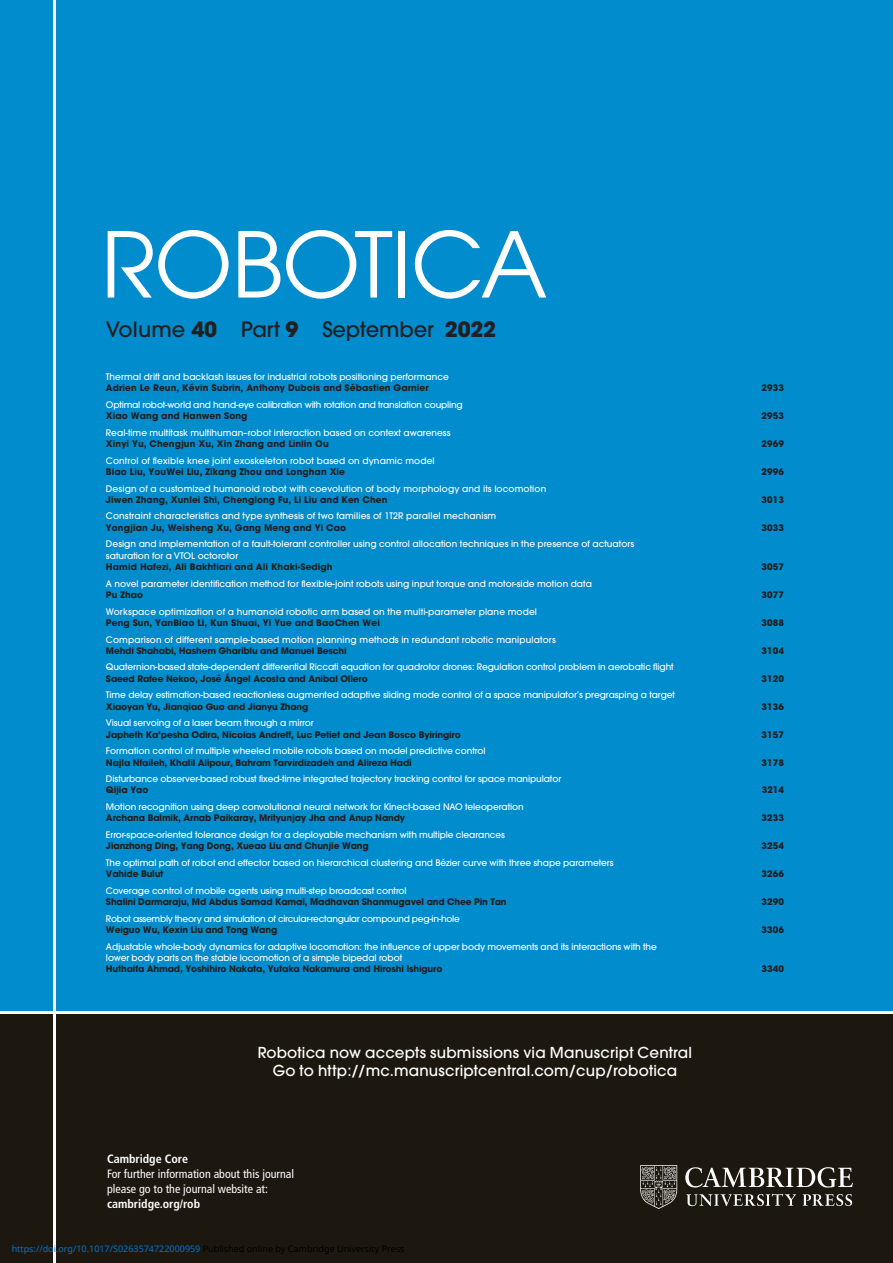
<style>
.page{position:relative;width:893px;height:1263px;background:#fff}
.page>*{position:absolute;margin:0;border:0;box-sizing:border-box;transform-origin:0 0}
.t1{font:90px "Avant Garde";letter-spacing:-.015em;color:#fff}
.t2{font:500 21px "Avant Garde";letter-spacing:-.01em;color:#231f20}
.t3{font:500 15px/18px "Avant Garde";letter-spacing:.01em;color:#fff;text-align:center}
.t4{font:condensed 12px/15px "Frutiger";color:#fff}
.t5{font:700 condensed 12px "Frutiger";color:#fff}
.t6{font:500 9px/11.4px "Avant Garde";letter-spacing:-.01em;color:#fff}
.t7{font:700 9px "Avant Garde";letter-spacing:-.015em;color:#231f20}
.t8{font:500 9px "Avant Garde";letter-spacing:.01em;color:#fff}
.t9{font:700 9px "Avant Garde";letter-spacing:.01em;color:#231f20}
.t10{font:9px "Noto Sans";color:#0172cf}
.t11{font:500 9px "Avant Garde";letter-spacing:-.03em;color:#fff}
.s1{font-weight:700}
.s2{color:#000}
</style>
<div class="page">
<div style="left:0;top:988px;width:893px;height:275px;background:#1d180f"></div>
<div style="left:0;top:0;width:893px;height:1014px;background:#008ccd"></div>
<hr style="left:0;top:1011px;width:893px;height:3px;background:#fff">
<hr style="left:54px;top:0;width:2px;height:1263px;background:#fff">
<img style="left:641px;top:1166px;width:212px;height:43px">
<h1 class="t1" style="left:101px;top:208px;width:448px">ROBOTICA</h1>
<h2 class="t2" style="left:106px;top:317px;width:392px">Volume <span class="s1">40</span> Part <span class="s1">9</span> September <span class="s1">2022</span></h2>
<p class="t6" style="left:106px;top:371px;width:344px">Thermal drift and backlash issues for industrial robots positioning performance</p>
<p class="t9" style="left:106px;top:382px;width:324px">Adrien Le Reun, Kévin Subrin, Anthony Dubois and Sébastien Garnier</p>
<p class="t7" style="left:761px;top:382px;width:24px">2933</p>
<p class="t6" style="left:106px;top:399px;width:358px">Optimal robot-world and hand-eye calibration with rotation and translation coupling</p>
<p class="t9" style="left:106px;top:410px;width:143px">Xiao Wang and Hanwen Song</p>
<p class="t7" style="left:761px;top:410px;width:24px">2953</p>
<p class="t6" style="left:106px;top:427px;width:346px">Real-time multitask multihuman–robot interaction based on context awareness</p>
<p class="t9" style="left:106px;top:438px;width:224px">Xinyi Yu, Chengjun Xu, Xin Zhang and Linlin Ou</p>
<p class="t7" style="left:761px;top:438px;width:24px">2969</p>
<p class="t8" style="left:106px;top:455px;width:330px">Control of flexible knee joint exoskeleton robot based on dynamic model</p>
<p class="t9" style="left:106px;top:466px;width:241px">Biao Liu, YouWei Liu, Zikang Zhou and Longhan Xie</p>
<p class="t7" style="left:761px;top:466px;width:24px">2996</p>
<p class="t8" style="left:106px;top:483px;width:442px">Design of a customized humanoid robot with coevolution of body morphology and its locomotion</p>
<p class="t9" style="left:106px;top:494px;width:283px">Jiwen Zhang, Xunlei Shi, Chenglong Fu, Li Liu and Ken Chen</p>
<p class="t7" style="left:761px;top:494px;width:24px">3013</p>
<p class="t8" style="left:106px;top:511px;width:392px">Constraint characteristics and type synthesis of two families of 1T2R parallel mechanism</p>
<p class="t9" style="left:106px;top:522px;width:242px">Yongjian Ju, Weisheng Xu, Gang Meng and Yi Cao</p>
<p class="t7" style="left:761px;top:522px;width:24px">3033</p>
<p class="t6" style="left:106px;top:538px;width:530px">Design and implementation of a fault-tolerant controller using control allocation techniques in the presence of actuators saturation for a VTOL octorotor</p>
<p class="t9" style="left:106px;top:561px;width:228px">Hamid Hafezi, Ali Bakhtiari and Ali Khaki-Sedigh</p>
<p class="t7" style="left:761px;top:561px;width:24px">3057</p>
<p class="t6" style="left:106px;top:578px;width:487px">A novel parameter identification method for flexible-joint robots using input torque and motor-side motion data</p>
<p class="t7" style="left:106px;top:589px;width:39px">Pu Zhao</p>
<p class="t7" style="left:761px;top:589px;width:24px">3077</p>
<p class="t8" style="left:106px;top:606px;width:433px">Workspace optimization of a humanoid robotic arm based on the multi-parameter plane model</p>
<p class="t9" style="left:106px;top:617px;width:276px">Peng Sun, YanBiao Li, Kun Shuai, Yi Yue and BaoChen Wei</p>
<p class="t7" style="left:761px;top:617px;width:24px">3088</p>
<p class="t8" style="left:106px;top:634px;width:451px">Comparison of different sample-based motion planning methods in redundant robotic manipulators</p>
<p class="t7" style="left:106px;top:645px;width:242px">Mehdi Shahabi, Hashem Ghariblu and Manuel Beschi</p>
<p class="t7" style="left:761px;top:645px;width:24px">3104</p>
<p class="t6" style="left:106px;top:661px;width:569px">Quaternion-based state-dependent differential Riccati equation for quadrotor drones: Regulation control problem in aerobatic flight</p>
<p class="t7" style="left:106px;top:673px;width:263px">Saeed Rafee Nekoo, José Ángel Acosta and Anibal Ollero</p>
<p class="t7" style="left:761px;top:673px;width:24px">3120</p>
<p class="t6" style="left:106px;top:689px;width:571px">Time delay estimation-based reactionless augmented adaptive sliding mode control of a space manipulator’s pregrasping a target</p>
<p class="t7" style="left:106px;top:700px;width:204px">Xiaoyan Yu, Jianqiao Guo and Jianyu Zhang</p>
<p class="t7" style="left:761px;top:700px;width:24px">3136</p>
<p class="t6" style="left:106px;top:717px;width:209px">Visual servoing of a laser beam through a mirror</p>
<p class="t7" style="left:106px;top:728px;width:356px">Japheth Ka’pesha Odira, Nicolas Andreff, Luc Petiet and Jean Bosco Byiringiro</p>
<p class="t7" style="left:761px;top:728px;width:24px">3157</p>
<p class="t6" style="left:106px;top:745px;width:381px">Formation control of multiple wheeled mobile robots based on model predictive control</p>
<p class="t7" style="left:106px;top:756px;width:307px">Najla Nfaileh, Khalil Alipour, Bahram Tarvirdizadeh and Alireza Hadi</p>
<p class="t7" style="left:761px;top:756px;width:24px">3178</p>
<p class="t6" style="left:106px;top:773px;width:457px">Disturbance observer-based robust fixed-time integrated trajectory tracking control for space manipulator</p>
<p class="t7" style="left:106px;top:784px;width:44px">Qijia Yao</p>
<p class="t7" style="left:762px;top:784px;width:24px">3214</p>
<p class="t6" style="left:106px;top:801px;width:419px">Motion recognition using deep convolutional neural network for Kinect-based NAO teleoperation</p>
<p class="t7" style="left:106px;top:812px;width:301px">Archana Balmik, Arnab Paikaray, Mrityunjay Jha and Anup Nandy</p>
<p class="t7" style="left:761px;top:812px;width:24px">3233</p>
<p class="t6" style="left:106px;top:829px;width:400px">Error-space-oriented tolerance design for a deployable mechanism with multiple clearances</p>
<p class="t7" style="left:106px;top:840px;width:264px">Jianzhong Ding, Yang Dong, Xueao Liu and Chunjie Wang</p>
<p class="t7" style="left:761px;top:840px;width:24px">3254</p>
<p class="t6" style="left:106px;top:857px;width:509px">The optimal path of robot end effector based on hierarchical clustering and Bézier curve with three shape parameters</p>
<p class="t7" style="left:106px;top:868px;width:59px">Vahide Bulut</p>
<p class="t7" style="left:761px;top:868px;width:24px">3266</p>
<p class="t6" style="left:106px;top:885px;width:302px">Coverage control of mobile agents using multi-step broadcast control</p>
<p class="t7" style="left:106px;top:896px;width:402px">Shalini Darmaraju, Md Abdus Samad Kamal, Madhavan Shanmugavel and Chee Pin Tan</p>
<p class="t7" style="left:761px;top:896px;width:24px">3290</p>
<p class="t11" style="left:106px;top:913px;width:355px">Robot assembly theory and simulation of circular-rectangular compound peg-in-hole</p>
<p class="t7" style="left:106px;top:924px;width:173px">Weiguo Wu, Kexin Liu and Tong Wang</p>
<p class="t7" style="left:761px;top:924px;width:24px">3306</p>
<p class="t6" style="left:106px;top:940px;width:552px">Adjustable whole-body dynamics for adaptive locomotion: the influence of upper body movements and its interactions with the lower body parts on the stable locomotion of a simple bipedal robot</p>
<p class="t7" style="left:106px;top:963px;width:338px">Huthaifa Ahmad, Yoshihiro Nakata, Yutaka Nakamura and Hiroshi Ishiguro</p>
<p class="t7" style="left:761px;top:963px;width:24px">3340</p>
<h3 class="t3" style="left:258px;top:1043px;width:436px">Robotica now accepts submissions via Manuscript Central<br>Go to http://mc.manuscriptcentral.com/cup/robotica</h3>
<h3 class="t5" style="left:107px;top:1152px;width:83px">Cambridge Core</h3>
<h3 class="t4" style="left:107px;top:1167px;width:189px">For further information about this journal please go to the journal website at:</h3>
<h3 class="t5" style="left:107px;top:1197px;width:95px">cambridge.org/rob</h3>
<p class="t10" style="left:12px;top:1243px;width:394px">https://doi.org/10.1017/S0263574722000959 <span class="s2">Published online by Cambridge University Press</span></p>
</div>
